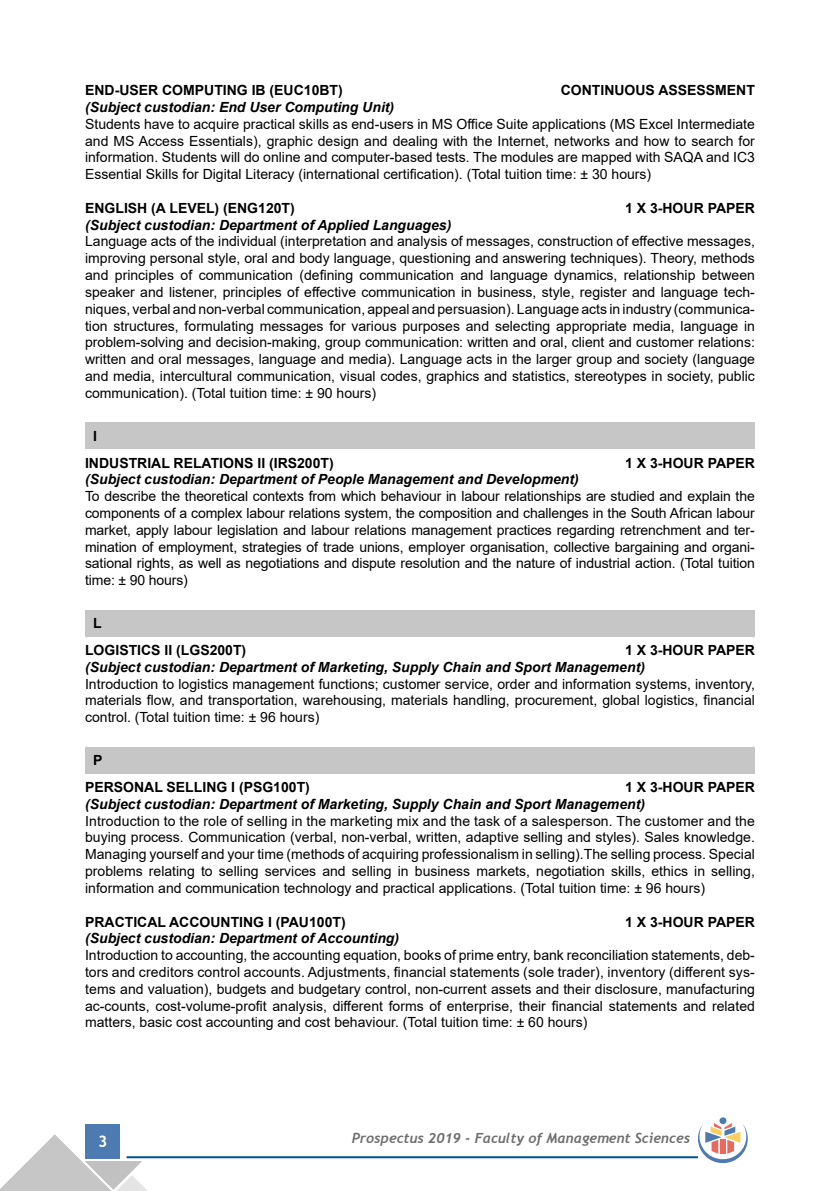
<style>
.page{position:relative;width:840px;height:1191px;background:#fff}
.page>*{position:absolute;margin:0;border:0;box-sizing:border-box;transform-origin:0 0}
.t1{font:700 16px "Trebuchet MS";color:#fff}
.t2{font:14px/16.8px "Arial";color:#000;text-align:justify}
.t3{font:italic 700 14px "Arial";color:#000}
.t4{font:700 14px/26.8px "Arial";color:#000}
.t5{font:italic 700 14px "Trebuchet";color:#706f6f}
</style>
<div class="page">
<div style="left:86px;top:1124px;width:34px;height:34px;background:#4c7ab1"></div>
<hr style="left:126px;top:1156px;width:571px;height:2px;background:#005092">
<svg style="left:0;top:1134px;width:148px;height:57px"></svg>
<div style="left:719px;top:1117px;width:7px;height:7px;background:#4c7ab1;border-radius:50%"></div>
<svg style="left:697px;top:1123px;width:50px;height:40px"></svg>
<div style="left:85px;top:422px;width:669px;height:27px;background:#c6c6c6"></div>
<div style="left:85px;top:610px;width:669px;height:26px;background:#c6c6c6"></div>
<div style="left:85px;top:747px;width:669px;height:26px;background:#c6c6c6"></div>
<p class="t4" style="left:85px;top:77px;width:259px">END-USER COMPUTING IB (EUC10BT)</p>
<p class="t4" style="left:560px;top:77px;width:195px">CONTINUOUS ASSESSMENT</p>
<p class="t3" style="left:85px;top:98px;width:310px">(Subject custodian: End User Computing Unit)</p>
<p class="t2" style="left:85px;top:115px;width:671px">Students have to acquire practical skills as end-users in MS Office Suite applications (MS Excel Intermediate and MS Access Essentials), graphic design and dealing with the Internet, networks and how to search for information. Students will do online and computer-based tests. The modules are mapped with SAQA and IC3<br>Essential Skills for Digital Literacy (international certification). (Total tuition time: ± 30 hours)</p>
<p class="t4" style="left:85px;top:195px;width:211px">ENGLISH (A LEVEL) (ENG120T)</p>
<p class="t4" style="left:624px;top:195px;width:131px">1 X 3-HOUR PAPER</p>
<p class="t3" style="left:85px;top:215px;width:367px">(Subject custodian: Department of Applied Languages)</p>
<p class="t2" style="left:85px;top:233px;width:671px">Language acts of the individual (interpretation and analysis of messages, construction of effective messages, improving personal style, oral and body language, questioning and answering techniques). Theory, methods and principles of communication (defining communication and language dynamics, relationship between speaker and listener, principles of effective communication in business, style, register and language tech&shy;niques, verbal and non-verbal communication, appeal and persuasion). Language acts in industry (communica&shy;tion structures, formulating messages for various purposes and selecting appropriate media, language in problem-solving and decision-making, group communication: written and oral, client and customer relations: written and oral messages, language and media). Language acts in the larger group and society (language and media, intercultural communication, visual codes, graphics and statistics, stereotypes in society, public communication). (Total tuition time: ± 90 hours)</p>
<p class="t4" style="left:85px;top:422px;width:250px;text-indent:8px">I<br>INDUSTRIAL RELATIONS II (IRS200T)</p>
<p class="t4" style="left:624px;top:449px;width:131px">1 X 3-HOUR PAPER</p>
<p class="t3" style="left:85px;top:470px;width:495px">(Subject custodian: Department of People Management and Development)</p>
<p class="t2" style="left:85px;top:488px;width:670px">To describe the theoretical contexts from which behaviour in labour relationships are studied and explain the components of a complex labour relations system, the composition and challenges in the South African labour market, apply labour legislation and labour relations management practices regarding retrenchment and ter&shy;mination of employment, strategies of trade unions, employer organisation, collective bargaining and organi&shy;sational rights, as well as negotiations and dispute resolution and the nature of industrial action. (Total tuition time: ± 90 hours)</p>
<p class="t4" style="left:85px;top:610px;width:163px;text-indent:8px">L<br>LOGISTICS II (LGS200T)</p>
<p class="t4" style="left:624px;top:637px;width:131px">1 X 3-HOUR PAPER</p>
<p class="t3" style="left:85px;top:657px;width:561px">(Subject custodian: Department of Marketing, Supply Chain and Sport Management)</p>
<p class="t2" style="left:85px;top:675px;width:671px">Introduction to logistics management functions; customer service, order and information systems, inventory, materials flow, and transportation, warehousing, materials handling, procurement, global logistics, financial control. (Total tuition time: ± 96 hours)</p>
<p class="t4" style="left:85px;top:747px;width:226px;text-indent:8px">P<br>PERSONAL SELLING I (PSG100T)</p>
<p class="t4" style="left:624px;top:774px;width:131px">1 X 3-HOUR PAPER</p>
<p class="t3" style="left:85px;top:794px;width:561px">(Subject custodian: Department of Marketing, Supply Chain and Sport Management)</p>
<p class="t2" style="left:85px;top:812px;width:671px">Introduction to the role of selling in the marketing mix and the task of a salesperson. The customer and the buying process. Communication (verbal, non-verbal, written, adaptive selling and styles). Sales knowledge.<br>Managing yourself and your time (methods of acquiring professionalism in selling).The selling process. Special problems relating to selling services and selling in business markets, negotiation skills, ethics in selling, information and communication technology and practical applications. (Total tuition time: ± 96 hours)</p>
<p class="t4" style="left:85px;top:908px;width:262px">PRACTICAL ACCOUNTING I (PAU100T)</p>
<p class="t4" style="left:624px;top:908px;width:131px">1 X 3-HOUR PAPER</p>
<p class="t3" style="left:85px;top:929px;width:315px">(Subject custodian: Department of Accounting)</p>
<p class="t2" style="left:85px;top:946px;width:671px">Introduction to accounting, the accounting equation, books of prime entry, bank reconciliation statements, deb&shy;tors and creditors control accounts. Adjustments, financial statements (sole trader), inventory (different sys&shy;tems and valuation), budgets and budgetary control, non-current assets and their disclosure, manufacturing ac-counts, cost-volume-profit analysis, different forms of enterprise, their financial statements and related matters, basic cost accounting and cost behaviour. (Total tuition time: ± 60 hours)</p>
<p class="t1" style="left:98px;top:1131px;width:11px">3</p>
<p class="t5" style="left:351px;top:1129px;width:340px">Prospectus 2019 - Faculty of Management Sciences</p>
</div>
